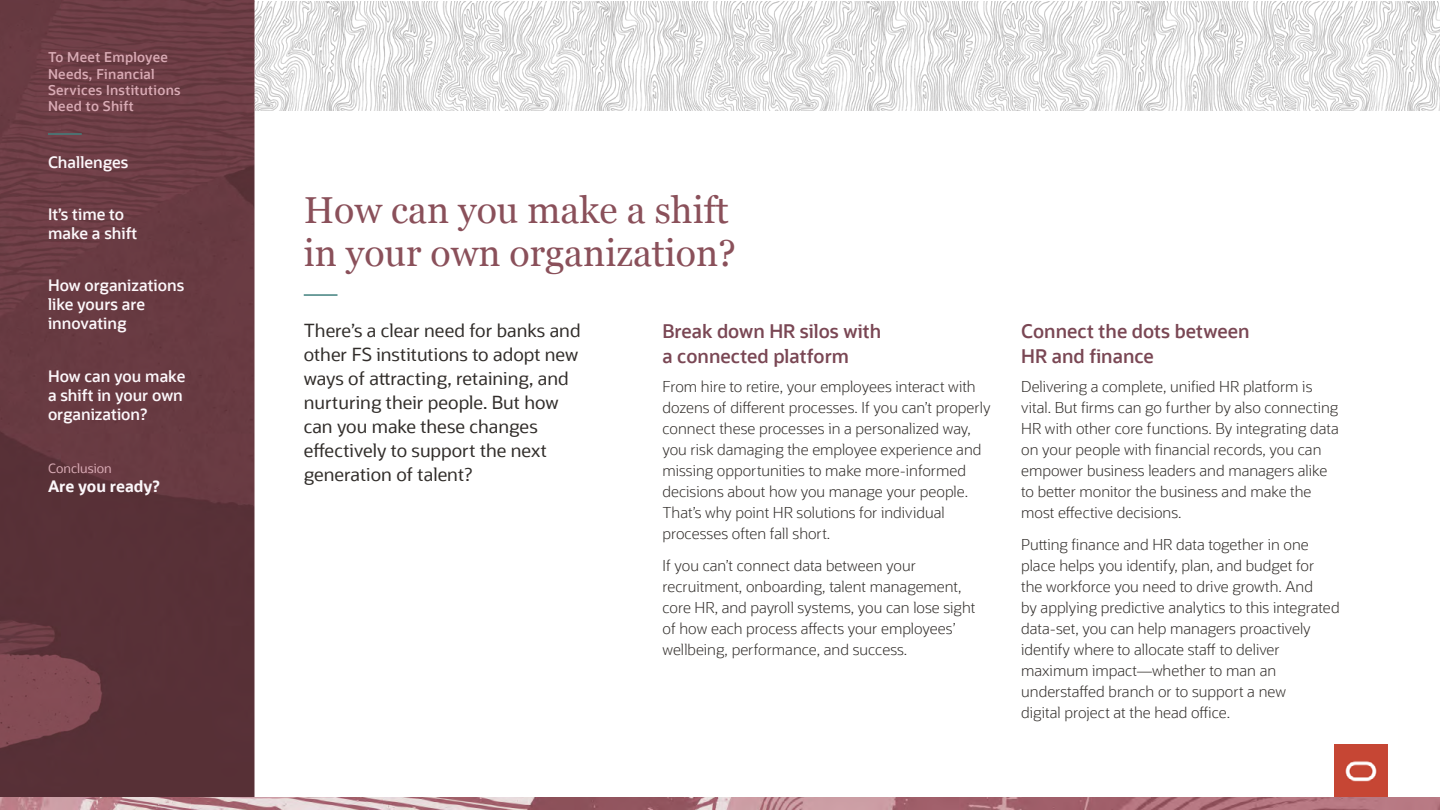
<style>
.page{position:relative;width:1440px;height:810px;background:#fff}
.page>*{position:absolute;margin:0;border:0;box-sizing:border-box;transform-origin:0 0}
.headers{font:37.5px/42.8px "Georgia";color:#8a505a}
.secondary_headers{font:600 18.75px/25.5px "Oracle Sans";color:#7a4754}
.intro{font:18px/24px "Oracle Sans";color:#312d2a}
.t1{font:600 15.75px/18.9px "Oracle Sans";color:#fcf7fa}
.t2{font:700 15.75px "Oracle Sans";color:#fcf7fa}
.body_copy{font:300 15px/21px "Oracle Sans";color:#312d2a}
.t3{font:600 13.5px/16.2px "Oracle Sans";letter-spacing:.02em;color:#d9abb5}
.t4{font:12.75px "Oracle Sans";color:#d9abb5}
</style>
<div class="page">
<hr style="left:304px;top:294px;width:34px;height:2px;background:#41817e">
<img style="left:254px;top:1px;width:1186px;height:110px">
<img style="left:1335px;top:745px;width:53px;height:52px">
<img style="left:0;top:0;width:254px;height:797px">
<img style="left:0;top:797px;width:1440px;height:13px">
<hr style="left:48px;top:133px;width:34px;height:2px;background:#41817e">
<p class="t3" style="left:48px;top:49px;width:134px">To Meet Employee<br>Needs, Financial<br>Services Institutions<br>Need to Shift</p>
<p class="t1" style="left:48px;top:153px;width:82px">Challenges</p>
<p class="t1" style="left:48px;top:205px;width:91px">It’s time to make a shift</p>
<p class="t1" style="left:48px;top:276px;width:138px">How organizations like yours are innovating</p>
<p class="t1" style="left:48px;top:367px;width:139px">How can you make a shift in your own organization?</p>
<p class="t4" style="left:48px;top:461px;width:65px">Conclusion</p>
<p class="t2" style="left:48px;top:476px;width:113px">Are you ready?</p>
<p class="headers" style="left:304px;top:189px;width:434px">How can you make a shift in your own organization?</p>
<p class="intro" style="left:304px;top:319px;width:278px">There’s a clear need for banks and other FS institutions to adopt new ways of attracting, retaining, and nurturing their people. But how can you make these changes effectively to support the next generation of talent?</p>
<p class="secondary_headers" style="left:663px;top:319px;width:220px">Break down HR silos with a connected platform</p>
<p class="body_copy" style="left:663px;top:376px;width:329px">From hire to retire, your employees interact with dozens of different processes. If you can’t properly connect these processes in a personalized way, you risk damaging the employee experience and missing opportunities to make more-informed decisions about how you manage your people.<br>That’s why point HR solutions for individual processes often fall short.</p>
<p class="body_copy" style="left:663px;top:555px;width:314px">If you can’t connect data between your recruitment, onboarding, talent management, core HR, and payroll systems, you can lose sight of how each process affects your employees’ wellbeing, performance, and success.</p>
<p class="secondary_headers" style="left:1021px;top:319px;width:230px">Connect the dots between<br>HR and finance</p>
<p class="body_copy" style="left:1021px;top:376px;width:319px">Delivering a complete, unified HR platform is vital. But firms can go further by also connecting HR with other core functions. By integrating data on your people with financial records, you can empower business leaders and managers alike to better monitor the business and make the most effective decisions.</p>
<p class="body_copy" style="left:1021px;top:534px;width:320px">Putting finance and HR data together in one place helps you identify, plan, and budget for<br>the workforce you need to drive growth. And<br>by applying predictive analytics to this integrated data-set, you can help managers proactively identify where to allocate staff to deliver maximum impact—whether to man an understaffed branch or to support a new<br>digital project at the head office.</p>
</div>
